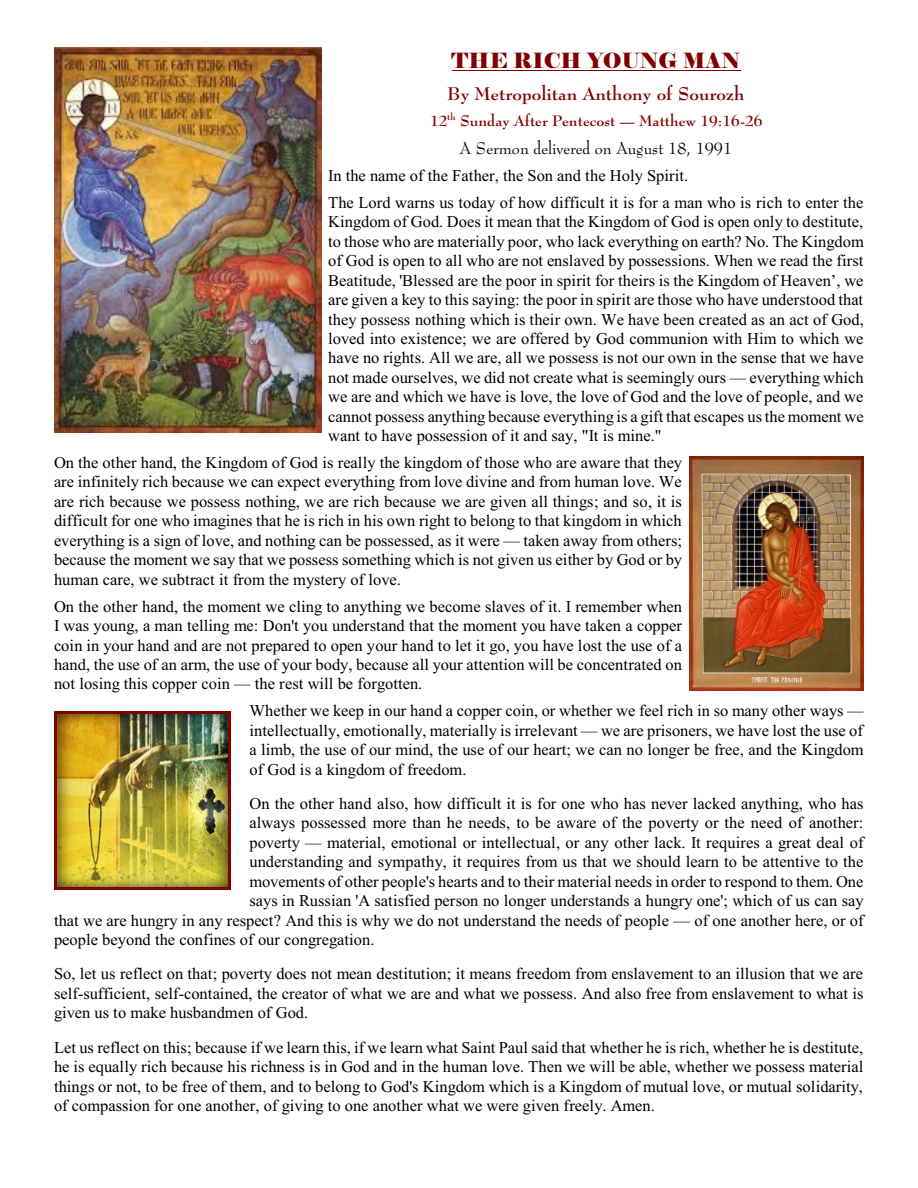
<style>
.page{position:relative;width:918px;height:1188px;background:#fff}
.page>*{position:absolute;margin:0;border:0;box-sizing:border-box;transform-origin:0 0}
.t1{font:21px "Elephant";letter-spacing:.005em;color:#800000}
.t2{font:700 18px "Bernhard Modern BT";color:#800000}
.t3{font:16.5px/19.5px "Times New Roman";color:#000;text-align:justify}
.t4{font:16.5px "Bernhard Modern BT";color:#000}
.t5{font:700 15px "Bernhard Modern BT";color:#800000}
</style>
<div class="page">
<img style="left:55px;top:47px;width:267px;height:386px">
<img style="left:689px;top:456px;width:175px;height:234px">
<img style="left:57px;top:714px;width:172px;height:174px">
<hr style="left:54px;top:711px;width:3px;height:179px;background:#800000">
<hr style="left:229px;top:711px;width:2px;height:179px;background:#800000">
<hr style="left:54px;top:711px;width:177px;height:3px;background:#800000">
<hr style="left:54px;top:888px;width:177px;height:2px;background:#800000">
<hr style="left:452px;top:70px;width:289px;height:1px;background:#800000">
<p class="t1" style="left:452px;top:48px;width:290px">THE RICH YOUNG MAN</p>
<p class="t2" style="left:447px;top:86px;width:299px">By Metropolitan Anthony of Sourozh</p>
<p class="t5" style="left:430px;top:115px;width:334px">12<sup>th</sup> Sunday After Pentecost — Matthew 19:16-26</p>
<p class="t4" style="left:460px;top:142px;width:274px">A Sermon delivered on August 18, 1991</p>
<p class="t3" style="left:328px;top:163px;width:537px;line-height:27px">In the name of the Father, the Son and the Holy Spirit.<br>The Lord warns us today of how difficult it is for a man who is rich to enter the</p>
<p class="t3" style="left:328px;top:214px;width:537px">Kingdom of God. Does it mean that the Kingdom of God is open only to destitute, to those who are materially poor, who lack everything on earth? No. The Kingdom of God is open to all who are not enslaved by possessions. When we read the first Beatitude, 'Blessed are the poor in spirit for theirs is the Kingdom of Heaven’, we are given a key to this saying: the poor in spirit are those who have understood that they possess nothing which is their own. We have been created as an act of God, loved into existence; we are offered by God communion with Him to which we have no rights. All we are, all we possess is not our own in the sense that we have not made ourselves, we did not create what is seemingly ours — everything which we are and which we have is love, the love of God and the love of people, and we cannot possess anything because everything is a gift that escapes us the moment we want to have possession of it and say, "It is mine."</p>
<p class="t3" style="left:54px;top:454px;width:630px">On the other hand, the Kingdom of God is really the kingdom of those who are aware that they are infinitely rich because we can expect everything from love divine and from human love. We are rich because we possess nothing, we are rich because we are given all things; and so, it is difficult for one who imagines that he is rich in his own right to belong to that kingdom in which everything is a sign of love, and nothing can be possessed, as it were — taken away from others; because the moment we say that we possess something which is not given us either by God or by human care, we subtract it from the mystery of love.</p>
<p class="t3" style="left:54px;top:598px;width:630px">On the other hand, the moment we cling to anything we become slaves of it. I remember when I was young, a man telling me: Don't you understand that the moment you have taken a copper coin in your hand and are not prepared to open your hand to let it go, you have lost the use of a hand, the use of an arm, the use of your body, because all your attention will be concentrated on not losing this copper coin — the rest will be forgotten.</p>
<p class="t3" style="left:249px;top:703px;width:616px">Whether we keep in our hand a copper coin, or whether we feel rich in so many other ways — intellectually, emotionally, materially is irrelevant — we are prisoners, we have lost the use of a limb, the use of our mind, the use of our heart; we can no longer be free, and the Kingdom of God is a kingdom of freedom.</p>
<p class="t3" style="left:249px;top:795px;width:615px">On the other hand also, how difficult it is for one who has never lacked anything, who has</p>
<p class="t3" style="left:249px;top:815px;width:616px">always possessed more than he needs, to be aware of the poverty or the need of another:</p>
<p class="t3" style="left:249px;top:834px;width:616px">poverty — material, emotional or intellectual, or any other lack. It requires a great deal of</p>
<p class="t3" style="left:249px;top:854px;width:615px">understanding and sympathy, it requires from us that we should learn to be attentive to the</p>
<p class="t3" style="left:249px;top:873px;width:616px">movements of other people's hearts and to their material needs in order to respond to them. One</p>
<p class="t3" style="left:249px;top:892px;width:616px">says in Russian 'A satisfied person no longer understands a hungry one'; which of us can say</p>
<p class="t3" style="left:54px;top:912px;width:811px">that we are hungry in any respect? And this is why we do not understand the needs of people — of one another here, or of</p>
<p class="t3" style="left:54px;top:931px;width:322px">people beyond the confines of our congregation.</p>
<p class="t3" style="left:54px;top:966px;width:811px">So, let us reflect on that; poverty does not mean destitution; it means freedom from enslavement to an illusion that we are self-sufficient, self-contained, the creator of what we are and what we possess. And also free from enslavement to what is given us to make husbandmen of God.</p>
<p class="t3" style="left:54px;top:1039px;width:811px">Let us reflect on this; because if we learn this, if we learn what Saint Paul said that whether he is rich, whether he is destitute, he is equally rich because his richness is in God and in the human love. Then we will be able, whether we possess material things or not, to be free of them, and to belong to God's Kingdom which is a Kingdom of mutual love, or mutual solidarity, of compassion for one another, of giving to one another what we were given freely. Amen.</p>
</div>
